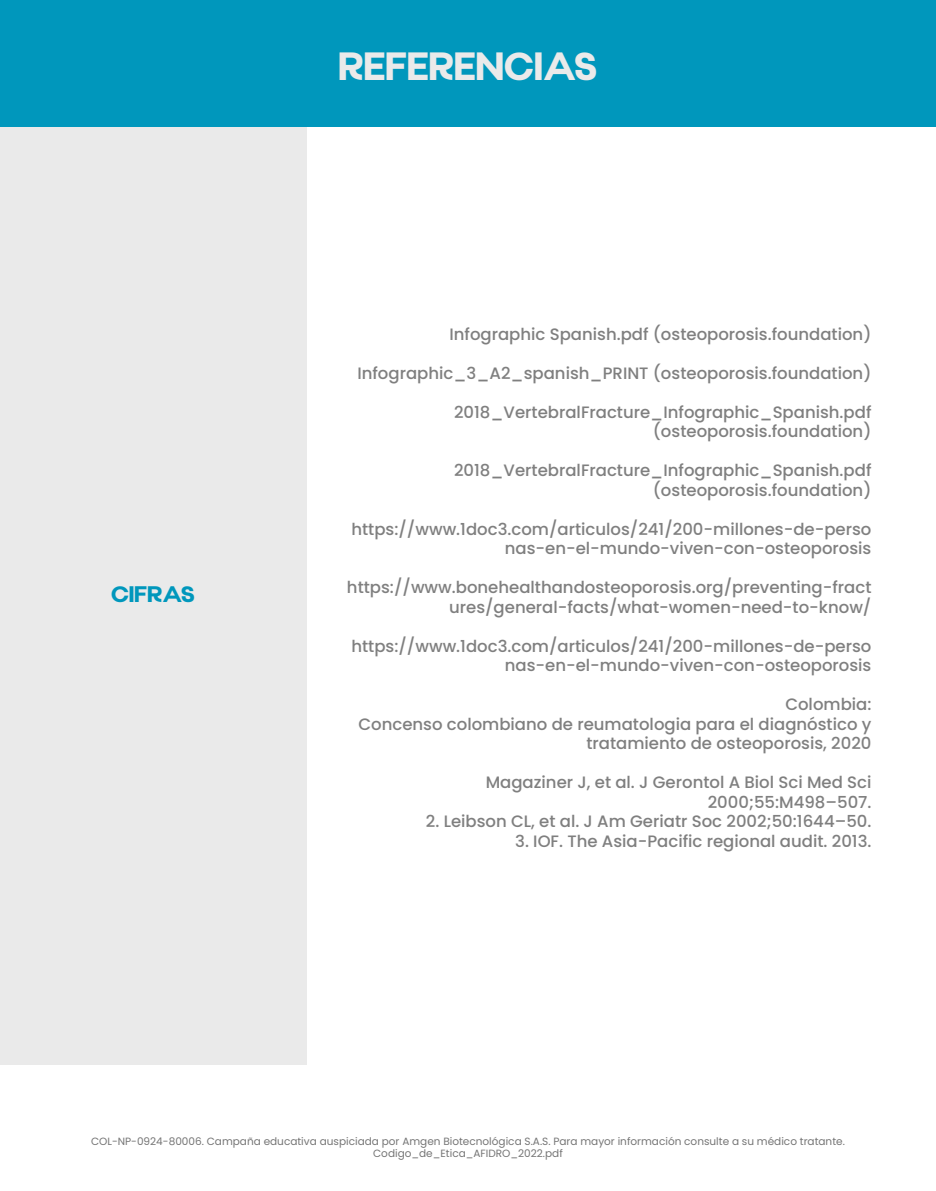
<style>
.page{position:relative;width:936px;height:1191px;background:#fff}
.page>*{position:absolute;margin:0;border:0;box-sizing:border-box;transform-origin:0 0}
.t1{font:800 42px "Clover Display";letter-spacing:-.02em;color:#eaeaea}
.t2{font:800 24px "Clover Display";letter-spacing:-.02em;color:#0097bc;scale:1.04 1}
.t3{font:500 16.5px/19.5px "Poppins";color:#7f7f7f;text-align:right}
.t4{font:10.5px/12px "Poppins";color:#757575;text-align:center}
</style>
<div class="page">
<div style="left:0;top:126px;width:306px;height:938px;background:#eaeaea"></div>
<div style="left:0;top:0;width:935px;height:126px;background:#0097bc"></div>
<h2 class="t2" style="left:111px;top:579px;width:82px">CIFRAS</h2>
<h1 class="t1" style="left:338px;top:40px;width:261px">REFERENCIAS</h1>
<p class="t3" style="left:449px;top:324px;width:423px">Infographic Spanish.pdf (osteoporosis.foundation)</p>
<p class="t3" style="left:357px;top:363px;width:515px">Infographic_3_A2_spanish_PRINT (osteoporosis.foundation)</p>
<p class="t3" style="left:454px;top:402px;width:419px">2018_VertebralFracture_Infographic_Spanish.pdf (osteoporosis.foundation)</p>
<p class="t3" style="left:454px;top:461px;width:419px">2018_VertebralFracture_Infographic_Spanish.pdf (osteoporosis.foundation)</p>
<p class="t3" style="left:351px;top:519px;width:521px">https://www.1doc3.com/articulos/241/200-millones-de-perso nas-en-el-mundo-viven-con-osteoporosis</p>
<p class="t3" style="left:347px;top:578px;width:526px">https://www.bonehealthandosteoporosis.org/preventing-fract ures/general-facts/what-women-need-to-know/</p>
<p class="t3" style="left:351px;top:636px;width:521px">https://www.1doc3.com/articulos/241/200-millones-de-perso nas-en-el-mundo-viven-con-osteoporosis</p>
<p class="t3" style="left:358px;top:695px;width:514px">Colombia:<br>Concenso colombiano de reumatologia para el diagnóstico y tratamiento de osteoporosis, 2020</p>
<p class="t3" style="left:485px;top:773px;width:387px">Magaziner J, et al. J Gerontol A Biol Sci Med Sci<br>2000;55:M498–507.</p>
<p class="t3" style="left:426px;top:812px;width:447px">2. Leibson CL, et al. J Am Geriatr Soc 2002;50:1644–50.</p>
<p class="t3" style="left:515px;top:831px;width:358px">3. IOF. The Asia-Pacific regional audit. 2013.</p>
<p class="t4" style="left:91px;top:1135px;width:755px">COL-NP-0924-80006. Campaña educativa auspiciada por Amgen Biotecnológica S.A.S. Para mayor información consulte a su médico tratante.<br>Codigo_de_Etica_AFIDRO_2022.pdf</p>
</div>
